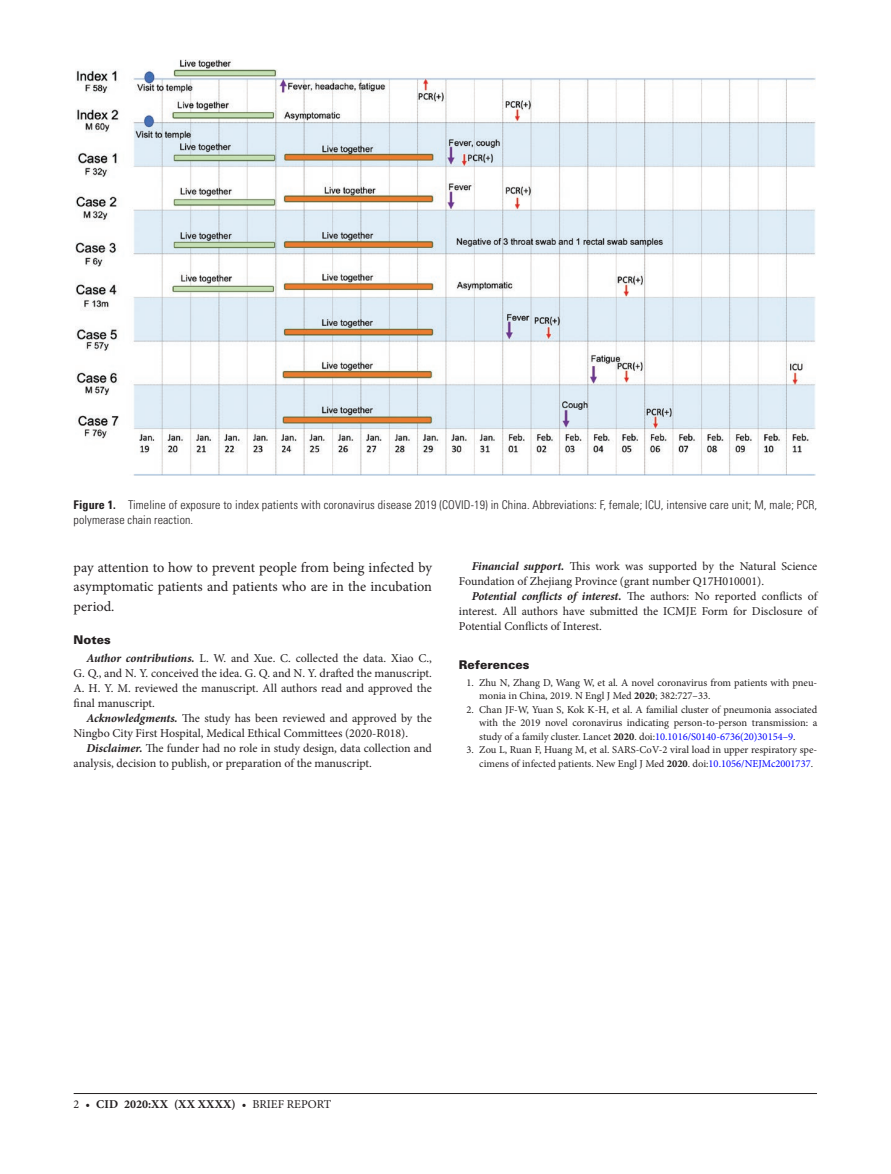
<style>
.page{position:relative;width:891px;height:1174px;background:#fff}
.page>*{position:absolute;margin:0;border:0;box-sizing:border-box;transform-origin:0 0}
.t1{font:14.25px/19.5px "Minion Pro";color:#231f20;text-align:justify}
.t2{font:12px/15px "Minion Pro";color:#231f20}
.t3{font:300 condensed 12px/15px "Univers LT Std";letter-spacing:.01em;color:#231f20}
.t4{font:700 12px "Minion Pro";letter-spacing:.01em;color:#231f20}
.t5{font:900 12px "Univers LT Std";color:#231f20}
.t6{font:10.5px/13.5px "Minion Pro";color:#231f20}
.s1{font-weight:700}
.s2{font-weight:700;font-style:italic}
.s3{color:#00f}
.s4{font-weight:400}
</style>
<div class="page">
<hr style="left:74px;top:1093px;width:743px;height:1px;background:#231f20">
<img style="left:76px;top:59px;width:739px;height:417px">
<p class="t3" style="left:74px;top:498px;width:745px"><span class="s1">Figure 1.</span> Timeline of exposure to index patients with coronavirus disease 2019 (COVID-19) in China. Abbreviations: F, female; ICU, intensive care unit; M, male; PCR, polymerase chain reaction.</p>
<p class="t1" style="left:74px;top:558px;width:360px">pay attention to how to prevent people from being infected by asymptomatic patients and patients who are in the incubation period.</p>
<p class="t5" style="left:74px;top:632px;width:39px">Notes</p>
<p class="t2" style="left:74px;top:651px;width:360px;text-align:justify;text-indent:13px"><span class="s2">Author contributions.</span> L. W. and Xue. C. collected the data. Xiao C., G. Q., and N. Y. conceived the idea. G. Q. and N. Y. drafted the manuscript.<br>A. H. Y. M. reviewed the manuscript. All authors read and approved the final manuscript.</p>
<p class="t2" style="left:74px;top:711px;width:360px;text-indent:13px"><span class="s2">Acknowledgments.</span> The study has been reviewed and approved by the<br>Ningbo City First Hospital, Medical Ethical Committees (2020-R018).</p>
<p class="t2" style="left:74px;top:741px;width:360px;text-indent:13px"><span class="s2">Disclaimer.</span> The funder had no role in study design, data collection and analysis, decision to publish, or preparation of the manuscript.</p>
<p class="t2" style="left:459px;top:559px;width:360px;text-indent:13px"><span class="s2">Financial support.</span> This work was supported by the Natural Science<br>Foundation of Zhejiang Province (grant number Q17H010001).</p>
<p class="t2" style="left:459px;top:589px;width:360px;text-align:justify;text-indent:13px"><span class="s2">Potential conflicts of interest.</span> The authors: No reported conflicts of interest. All authors have submitted the ICMJE Form for Disclosure of Potential Conflicts of Interest.</p>
<p class="t5" style="left:459px;top:657px;width:72px">References</p>
<p class="t6" style="left:479px;top:676px;width:340px;text-indent:-13px">1. Zhu N, Zhang D, Wang W, et al. A novel coronavirus from patients with pneu&shy;monia in China, 2019. N Engl J Med <span class="s1">2020</span>; 382:727–33.</p>
<p class="t6" style="left:479px;top:703px;width:340px;text-align:justify;text-indent:-13px">2. Chan JF-W, Yuan S, Kok K-H, et al. A familial cluster of pneumonia associated with the 2019 novel coronavirus indicating person-to-person transmission: a study of a family cluster. Lancet <span class="s1">2020</span>. doi:<span class="s3">10.1016/S0140-6736(20)30154–9</span>.</p>
<p class="t6" style="left:479px;top:743px;width:340px;text-indent:-13px">3. Zou L, Ruan F, Huang M, et al. SARS-CoV-2 viral load in upper respiratory spe&shy;cimens of infected patients. New Engl J Med <span class="s1">2020</span>. doi:<span class="s3">10.1056/NEJMc2001737</span>.</p>
<p class="t4" style="left:74px;top:1095px;width:259px"><span class="s4">2 •</span> cid 2020:XX (XX XXXX) <span class="s4">• BRIEF REPORT</span></p>
</div>
